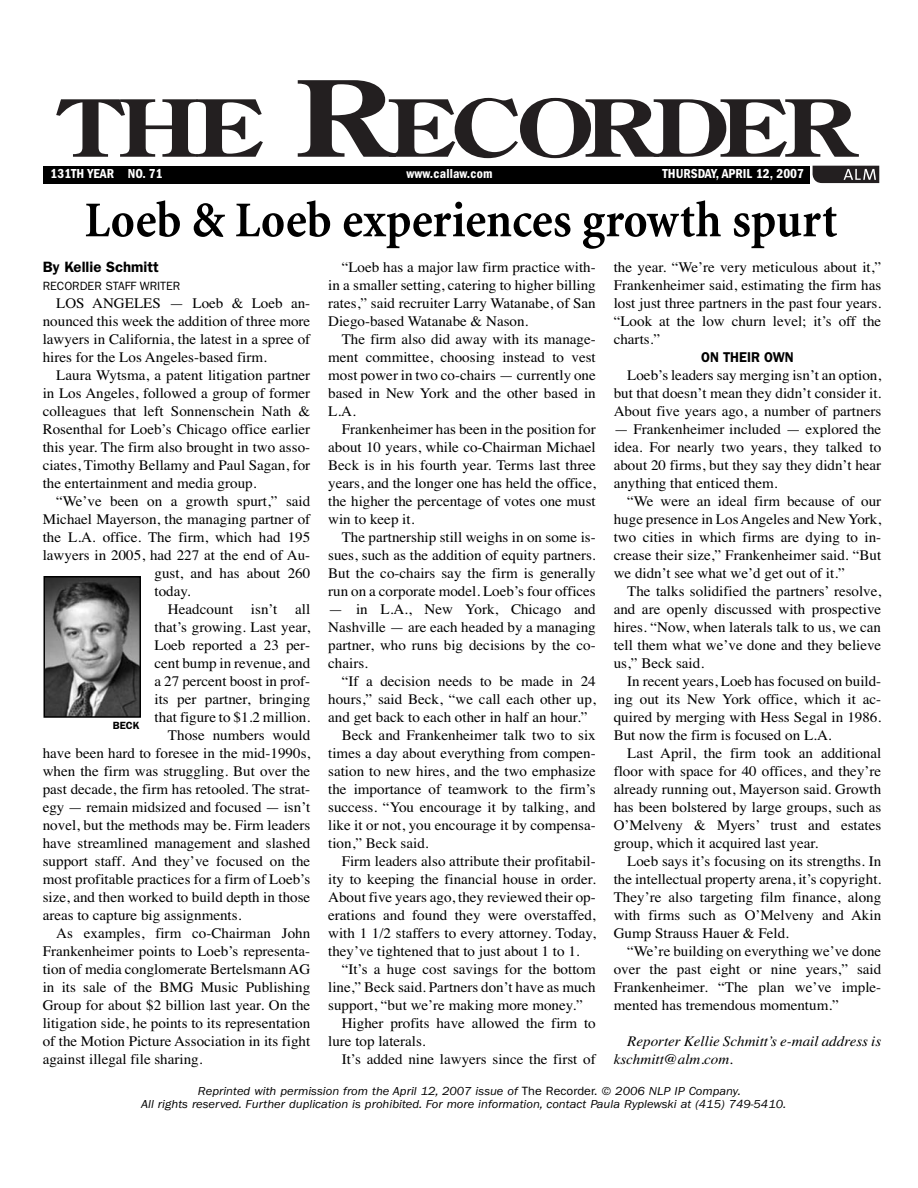
<style>
.page{position:relative;width:918px;height:1188px;background:#fff}
.page>*{position:absolute;margin:0;border:0;box-sizing:border-box;transform-origin:0 0}
.t1{font:700 condensed 51px "Minion";letter-spacing:-.005em;color:#000}
.t2{font:600 15px "Franklin Gothic";color:#000}
.t3{font:14.7px/18px "Times";color:#000;text-align:justify}
.t4{font:italic 14.7px/18px "Times";color:#000}
.t5{font:600 14.25px "Franklin Gothic";color:#000;scale:.95 1}
.t6{font:600 condensed 13.5px "Franklin Gothic";color:#fff}
.t7{font:italic 12px/13.5px "Franklin Gothic";color:#000;scale:1.05 1}
.t8{font:12px "Franklin Gothic";color:#000}
.t9{font:600 10.5px "Franklin Gothic";color:#000}
.s1{font-style:normal}
</style>
<div class="page">
<svg style="left:56px;top:99px;width:207px;height:58px"></svg>
<svg style="left:298px;top:80px;width:561px;height:78px"></svg>
<div style="left:43px;top:166px;width:767px;height:18px;background:#000"></div>
<svg style="left:813px;top:166px;width:66px;height:17px"></svg>
<img style="left:47px;top:579px;width:91px;height:136px">
<div style="left:44px;top:576px;width:97px;height:142px;border:2px solid #000"></div>
<p class="t6" style="left:51px;top:169px;width:114px">131TH YEAR NO. 71</p>
<p class="t6" style="left:407px;top:169px;width:88px">www.callaw.com</p>
<p class="t6" style="left:663px;top:169px;width:143px">THURSDAY, APRIL 12, 2007</p>
<h1 class="t1" style="left:85px;top:200px;width:754px">Loeb &amp; Loeb experiences growth spurt</h1>
<p class="t2" style="left:43px;top:261px;width:118px">By Kellie Schmitt</p>
<p class="t8" style="left:43px;top:281px;width:139px">RECORDER STAFF WRITER</p>
<p class="t3" style="left:43px;top:295px;width:269px;text-indent:13px">LOS ANGELES — Loeb &amp; Loeb an&shy;nounced this week the addition of three more lawyers in California, the latest in a spree of hires for the Los Angeles-based firm.</p>
<p class="t3" style="left:43px;top:367px;width:269px;text-indent:13px">Laura Wytsma, a patent litigation partner in Los Angeles, followed a group of former colleagues that left Sonnenschein Nath &amp; Rosenthal for Loeb’s Chicago office earlier this year. The firm also brought in two asso&shy;ciates, Timothy Bellamy and Paul Sagan, for the entertainment and media group.</p>
<p class="t3" style="left:56px;top:493px;width:256px">“We’ve been on a growth spurt,” said</p>
<p class="t3" style="left:43px;top:511px;width:269px">Michael Mayerson, the managing partner of</p>
<p class="t3" style="left:43px;top:529px;width:269px">the L.A. office. The firm, which had 195</p>
<p class="t3" style="left:43px;top:547px;width:269px">lawyers in 2005, had 227 at the end of Au-</p>
<p class="t3" style="left:154px;top:565px;width:157px">gust, and has about 260</p>
<p class="t3" style="left:154px;top:583px;width:38px">today.</p>
<p class="t3" style="left:168px;top:601px;width:144px">Headcount isn’t all</p>
<p class="t3" style="left:154px;top:619px;width:157px">that’s growing. Last year,</p>
<p class="t3" style="left:154px;top:637px;width:157px">Loeb reported a 23 per-</p>
<p class="t3" style="left:154px;top:655px;width:157px">cent bump in revenue, and</p>
<p class="t3" style="left:154px;top:673px;width:157px">a 27 percent boost in prof-</p>
<p class="t3" style="left:154px;top:691px;width:157px">its per partner, bringing</p>
<p class="t3" style="left:154px;top:709px;width:157px">that figure to $1.2 million.</p>
<p class="t3" style="left:168px;top:727px;width:144px">Those numbers would</p>
<p class="t3" style="left:43px;top:745px;width:269px">have been hard to foresee in the mid-1990s,</p>
<p class="t3" style="left:43px;top:763px;width:269px">when the firm was struggling. But over the</p>
<p class="t3" style="left:43px;top:781px;width:269px">past decade, the firm has retooled. The strat-</p>
<p class="t3" style="left:43px;top:799px;width:269px">egy — remain midsized and focused — isn’t</p>
<p class="t3" style="left:43px;top:817px;width:269px">novel, but the methods may be. Firm leaders</p>
<p class="t3" style="left:43px;top:835px;width:269px">have streamlined management and slashed</p>
<p class="t3" style="left:43px;top:853px;width:269px">support staff. And they’ve focused on the</p>
<p class="t3" style="left:43px;top:871px;width:269px">most profitable practices for a firm of Loeb’s</p>
<p class="t3" style="left:43px;top:889px;width:269px">size, and then worked to build depth in those</p>
<p class="t3" style="left:43px;top:907px;width:200px">areas to capture big assignments.</p>
<p class="t3" style="left:56px;top:925px;width:256px">As examples, firm co-Chairman John</p>
<p class="t3" style="left:43px;top:943px;width:269px">Frankenheimer points to Loeb’s representa-</p>
<p class="t3" style="left:43px;top:961px;width:269px">tion of media conglomerate Bertelsmann AG</p>
<p class="t3" style="left:43px;top:979px;width:269px">in its sale of the BMG Music Publishing</p>
<p class="t3" style="left:43px;top:997px;width:269px">Group for about $2 billion last year. On the</p>
<p class="t3" style="left:43px;top:1015px;width:269px">litigation side, he points to its representation</p>
<p class="t3" style="left:43px;top:1033px;width:269px">of the Motion Picture Association in its fight</p>
<p class="t3" style="left:43px;top:1051px;width:161px">against illegal file sharing.</p>
<p class="t9" style="left:113px;top:722px;width:28px">BECK</p>
<p class="t3" style="left:328px;top:259px;width:269px;text-indent:13px">“Loeb has a major law firm practice with&shy;in a smaller setting, catering to higher billing rates,” said recruiter Larry Watanabe, of San Diego-based Watanabe &amp; Nason.</p>
<p class="t3" style="left:328px;top:331px;width:269px;text-indent:13px">The firm also did away with its manage&shy;ment committee, choosing instead to vest most power in two co-chairs — currently one based in New York and the other based in L.A.</p>
<p class="t3" style="left:328px;top:421px;width:269px;text-indent:13px">Frankenheimer has been in the position for about 10 years, while co-Chairman Michael Beck is in his fourth year. Terms last three years, and the longer one has held the office, the higher the percentage of votes one must win to keep it.</p>
<p class="t3" style="left:328px;top:529px;width:269px;text-indent:13px">The partnership still weighs in on some is&shy;sues, such as the addition of equity partners.<br>But the co-chairs say the firm is generally run on a corporate model. Loeb’s four offices</p>
<p class="t3" style="left:328px;top:601px;width:269px">— in L.A., New York, Chicago and Nashville — are each headed by a managing partner, who runs big decisions by the co&shy;chairs.</p>
<p class="t3" style="left:342px;top:673px;width:256px">“If a decision needs to be made in 24</p>
<p class="t3" style="left:328px;top:691px;width:269px">hours,” said Beck, “we call each other up,</p>
<p class="t3" style="left:328px;top:709px;width:261px">and get back to each other in half an hour.”</p>
<p class="t3" style="left:342px;top:727px;width:256px">Beck and Frankenheimer talk two to six</p>
<p class="t3" style="left:328px;top:745px;width:269px">times a day about everything from compen-</p>
<p class="t3" style="left:328px;top:763px;width:269px">sation to new hires, and the two emphasize</p>
<p class="t3" style="left:328px;top:781px;width:269px">the importance of teamwork to the firm’s</p>
<p class="t3" style="left:328px;top:799px;width:269px">success. “You encourage it by talking, and</p>
<p class="t3" style="left:328px;top:817px;width:269px">like it or not, you encourage it by compensa-</p>
<p class="t3" style="left:328px;top:835px;width:102px">tion,” Beck said.</p>
<p class="t3" style="left:342px;top:853px;width:256px">Firm leaders also attribute their profitabil-</p>
<p class="t3" style="left:328px;top:871px;width:269px">ity to keeping the financial house in order.</p>
<p class="t3" style="left:328px;top:889px;width:269px">About five years ago, they reviewed their op-</p>
<p class="t3" style="left:328px;top:907px;width:269px">erations and found they were overstaffed,</p>
<p class="t3" style="left:328px;top:925px;width:269px">with 1 1/2 staffers to every attorney. Today,</p>
<p class="t3" style="left:328px;top:943px;width:253px">they’ve tightened that to just about 1 to 1.</p>
<p class="t3" style="left:342px;top:961px;width:256px">“It’s a huge cost savings for the bottom</p>
<p class="t3" style="left:328px;top:979px;width:269px">line,” Beck said. Partners don’t have as much</p>
<p class="t3" style="left:328px;top:997px;width:256px">support, “but we’re making more money.”</p>
<p class="t3" style="left:342px;top:1015px;width:256px">Higher profits have allowed the firm to</p>
<p class="t3" style="left:328px;top:1033px;width:99px">lure top laterals.</p>
<p class="t3" style="left:342px;top:1051px;width:256px">It’s added nine lawyers since the first of</p>
<p class="t3" style="left:614px;top:259px;width:269px">the year. “We’re very meticulous about it,” Frankenheimer said, estimating the firm has lost just three partners in the past four years. “Look at the low churn level; it’s off the charts.”</p>
<p class="t5" style="left:701px;top:352px;width:99px">ON THEIR OWN</p>
<p class="t3" style="left:614px;top:367px;width:269px;text-indent:13px">Loeb’s leaders say merging isn’t an option, but that doesn’t mean they didn’t consider it.<br>About five years ago, a number of partners</p>
<p class="t3" style="left:614px;top:421px;width:269px">— Frankenheimer included — explored the idea. For nearly two years, they talked to about 20 firms, but they say they didn’t hear anything that enticed them.</p>
<p class="t3" style="left:614px;top:493px;width:269px;text-indent:13px">“We were an ideal firm because of our huge presence in Los Angeles and New York, two cities in which firms are dying to in&shy;crease their size,” Frankenheimer said. “But we didn’t see what we’d get out of it.”</p>
<p class="t3" style="left:614px;top:583px;width:269px;text-indent:13px">The talks solidified the partners’ resolve, and are openly discussed with prospective hires. “Now, when laterals talk to us, we can tell them what we’ve done and they believe us,” Beck said.</p>
<p class="t3" style="left:614px;top:673px;width:269px;text-indent:13px">In recent years, Loeb has focused on build&shy;ing out its New York office, which it ac&shy;quired by merging with Hess Segal in 1986.<br>But now the firm is focused on L.A.</p>
<p class="t3" style="left:614px;top:745px;width:269px;text-indent:13px">Last April, the firm took an additional floor with space for 40 offices, and they’re already running out, Mayerson said. Growth has been bolstered by large groups, such as O’Melveny &amp; Myers’ trust and estates group, which it acquired last year.</p>
<p class="t3" style="left:614px;top:853px;width:269px;text-indent:13px">Loeb says it’s focusing on its strengths. In the intellectual property arena, it’s copyright.<br>They’re also targeting film finance, along with firms such as O’Melveny and Akin Gump Strauss Hauer &amp; Feld.</p>
<p class="t3" style="left:614px;top:943px;width:269px;text-indent:13px">“We’re building on everything we’ve done over the past eight or nine years,” said Frankenheimer. “The plan we’ve imple&shy;mented has tremendous momentum.”</p>
<p class="t4" style="left:614px;top:1033px;width:269px;text-indent:13px">Reporter Kellie Schmitt’s e-mail address is kschmitt@alm.com.</p>
<p class="t7" style="left:141px;top:1085px;width:616px;text-indent:57px">Reprinted with permission from the April 12, 2007 issue of <span class="s1">The Recorder.</span> © 2006 NLP IP Company.<br>All rights reserved. Further duplication is prohibited. For more information, contact Paula Ryplewski at (415) 749-5410.</p>
</div>
